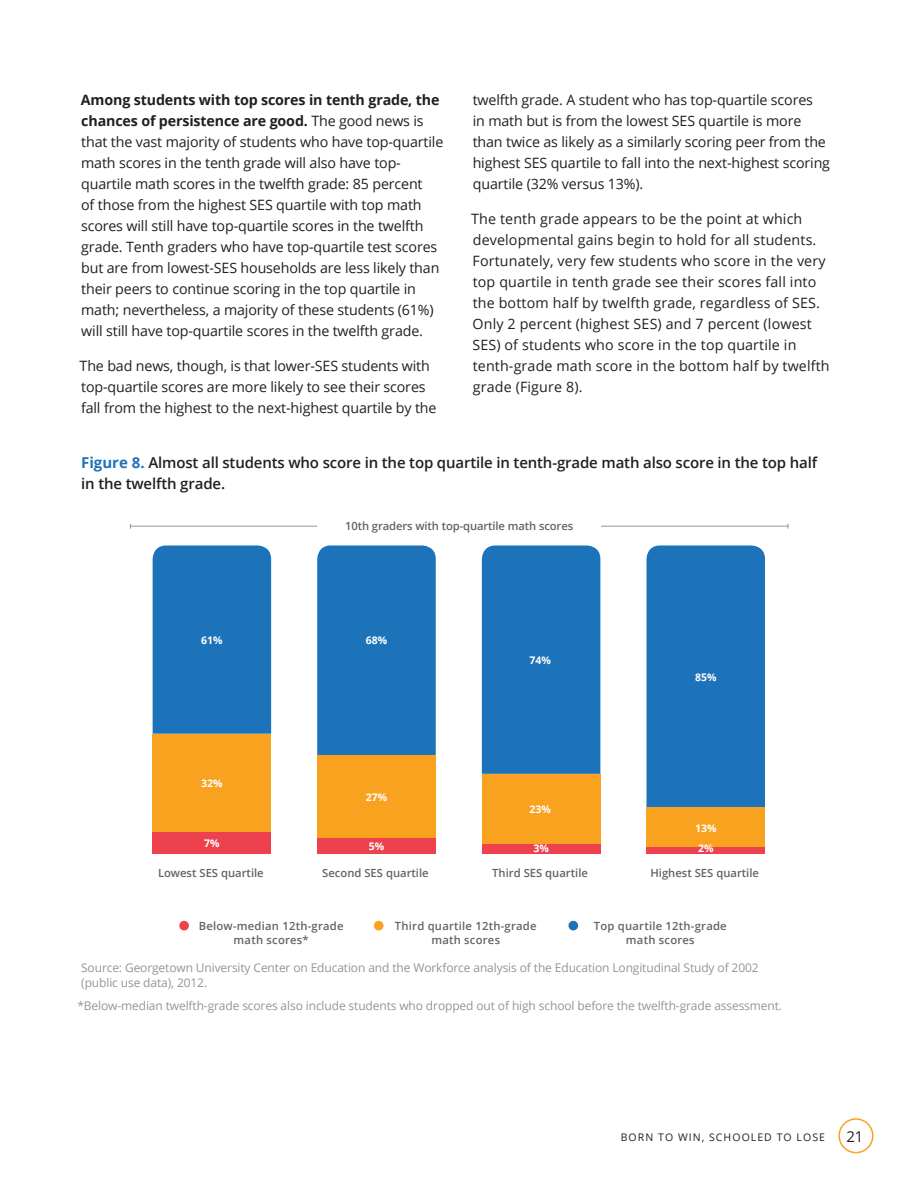
<style>
.page{position:relative;width:918px;height:1188px;background:#fff}
.page>*{position:absolute;margin:0;border:0;box-sizing:border-box;transform-origin:0 0}
.Figure_Heading{font:600 15px/21px "Open Sans";letter-spacing:-.01em;color:#231f20}
.t1{font:15px "Open Sans";color:#231f20}
.Body_text{font:14.25px/21px "Open Sans";letter-spacing:-.01em;color:#231f20}
.Body_text-2{font:14.25px/21px "Open Sans";letter-spacing:.01em;color:#231f20}
.Figure_Note{font:12px/15px "Open Sans";letter-spacing:-.01em;color:#939598}
.Figure_Text{font:600 11.25px "Open Sans";color:#636366}
.Figure_Text-2{font:600 11.25px/13.5px "Open Sans";letter-spacing:.02em;color:#636366;text-align:center}
.Figure_White_Percent{font:700 10.5px "Open Sans";color:#fff}
.t2{font:10.5px "Open Sans";letter-spacing:.1em;color:#231f20}
.s1{font-weight:700}
.s2{font-weight:700;color:#1d73ba}
</style>
<div class="page">
<div style="left:838px;top:1118px;width:36px;height:35px;border:2px solid #f9a21f;border-radius:50%"></div>
<div style="left:179px;top:921px;width:10px;height:9px;background:#ee414e;border-radius:50%"></div>
<div style="left:374px;top:921px;width:10px;height:9px;background:#f9a21f;border-radius:50%"></div>
<div style="left:568px;top:921px;width:10px;height:9px;background:#1d73ba;border-radius:50%"></div>
<hr style="left:130px;top:526px;width:658px;height:1px;background:#939598">
<div style="left:317px;top:521px;width:284px;height:14px;background:#fff"></div>
<div style="left:153px;top:545px;width:118px;height:189px;background:#1d73ba"></div>
<div style="left:317px;top:545px;width:119px;height:210px;background:#1d73ba"></div>
<div style="left:482px;top:545px;width:118px;height:229px;background:#1d73ba"></div>
<div style="left:646px;top:545px;width:119px;height:263px;background:#1d73ba"></div>
<div style="left:153px;top:734px;width:118px;height:98px;background:#f9a21f"></div>
<div style="left:317px;top:755px;width:119px;height:84px;background:#f9a21f"></div>
<div style="left:482px;top:774px;width:118px;height:71px;background:#f9a21f"></div>
<div style="left:646px;top:808px;width:119px;height:40px;background:#f9a21f"></div>
<div style="left:153px;top:832px;width:118px;height:22px;background:#ee414e"></div>
<div style="left:317px;top:839px;width:119px;height:15px;background:#ee414e"></div>
<div style="left:482px;top:845px;width:118px;height:9px;background:#ee414e"></div>
<div style="left:646px;top:848px;width:119px;height:6px;background:#ee414e"></div>
<p class="Body_text" style="left:81px;top:89px;width:364px"><span class="s1">Among students with top scores in tenth grade, the chances of persistence are good.</span> The good news is that the vast majority of students who have top-quartile math scores in the tenth grade will also have top&shy;quartile math scores in the twelfth grade: 85 percent<br>of those from the highest SES quartile with top math scores will still have top-quartile scores in the twelfth grade. Tenth graders who have top-quartile test scores but are from lowest-SES households are less likely than their peers to continue scoring in the top quartile in math; nevertheless, a majority of these students (61%) will still have top-quartile scores in the twelfth grade.</p>
<p class="Body_text" style="left:80px;top:355px;width:358px">The bad news, though, is that lower-SES students with top-quartile scores are more likely to see their scores fall from the highest to the next-highest quartile by the</p>
<p class="Body_text" style="left:473px;top:89px;width:359px">twelfth grade. A student who has top-quartile scores<br>in math but is from the lowest SES quartile is more than twice as likely as a similarly scoring peer from the highest SES quartile to fall into the next-highest scoring quartile (32% versus 13%).</p>
<p class="Body_text-2" style="left:471px;top:208px;width:360px">The tenth grade appears to be the point at which developmental gains begin to hold for all students.<br>Fortunately, very few students who score in the very top quartile in tenth grade see their scores fall into the bottom half by twelfth grade, regardless of SES.<br>Only 2 percent (highest SES) and 7 percent (lowest SES) of students who score in the top quartile in tenth-grade math score in the bottom half by twelfth grade (Figure 8).</p>
<p class="Figure_Heading" style="left:81px;top:451px;width:738px"><span class="s2">Figure 8.</span> Almost all students who score in the top quartile in tenth-grade math also score in the top half in the twelfth grade.</p>
<p class="Figure_Text" style="left:345px;top:518px;width:229px">10th graders with top-quartile math scores</p>
<p class="Figure_White_Percent" style="left:201px;top:632px;width:23px">61%</p>
<p class="Figure_White_Percent" style="left:366px;top:632px;width:23px">68%</p>
<p class="Figure_White_Percent" style="left:201px;top:776px;width:23px">32%</p>
<p class="Figure_White_Percent" style="left:366px;top:790px;width:23px">27%</p>
<p class="Figure_White_Percent" style="left:529px;top:652px;width:23px">74%</p>
<p class="Figure_White_Percent" style="left:529px;top:802px;width:23px">23%</p>
<p class="Figure_White_Percent" style="left:695px;top:669px;width:23px">85%</p>
<p class="Figure_White_Percent" style="left:695px;top:821px;width:23px">13%</p>
<p class="Figure_White_Percent" style="left:204px;top:836px;width:17px">7%</p>
<p class="Figure_White_Percent" style="left:369px;top:839px;width:17px">5%</p>
<p class="Figure_White_Percent" style="left:533px;top:841px;width:17px">3%</p>
<p class="Figure_White_Percent" style="left:698px;top:841px;width:17px">2%</p>
<p class="Figure_Text" style="left:158px;top:865px;width:107px">Lowest SES quartile</p>
<p class="Figure_Text" style="left:322px;top:865px;width:108px">Second SES quartile</p>
<p class="Figure_Text" style="left:492px;top:865px;width:97px">Third SES quartile</p>
<p class="Figure_Text" style="left:650px;top:865px;width:110px">Highest SES quartile</p>
<p class="Figure_Text-2" style="left:199px;top:919px;width:146px">Below-median 12th-grade math scores*</p>
<p class="Figure_Text-2" style="left:395px;top:919px;width:143px">Third quartile 12th-grade math scores</p>
<p class="Figure_Text-2" style="left:594px;top:919px;width:134px">Top quartile 12th-grade math scores</p>
<p class="Figure_Note" style="left:81px;top:960px;width:679px">Source: Georgetown University Center on Education and the Workforce analysis of the Education Longitudinal Study of 2002 (public use data), 2012.</p>
<p class="Figure_Note" style="left:77px;top:998px;width:706px">*Below-median twelfth-grade scores also include students who dropped out of high school before the twelfth-grade assessment.</p>
<p class="t2" style="left:621px;top:1130px;width:206px">BORN TO WIN, SCHOOLED TO LOSE</p>
<p class="t1" style="left:846px;top:1126px;width:19px">21</p>
</div>
